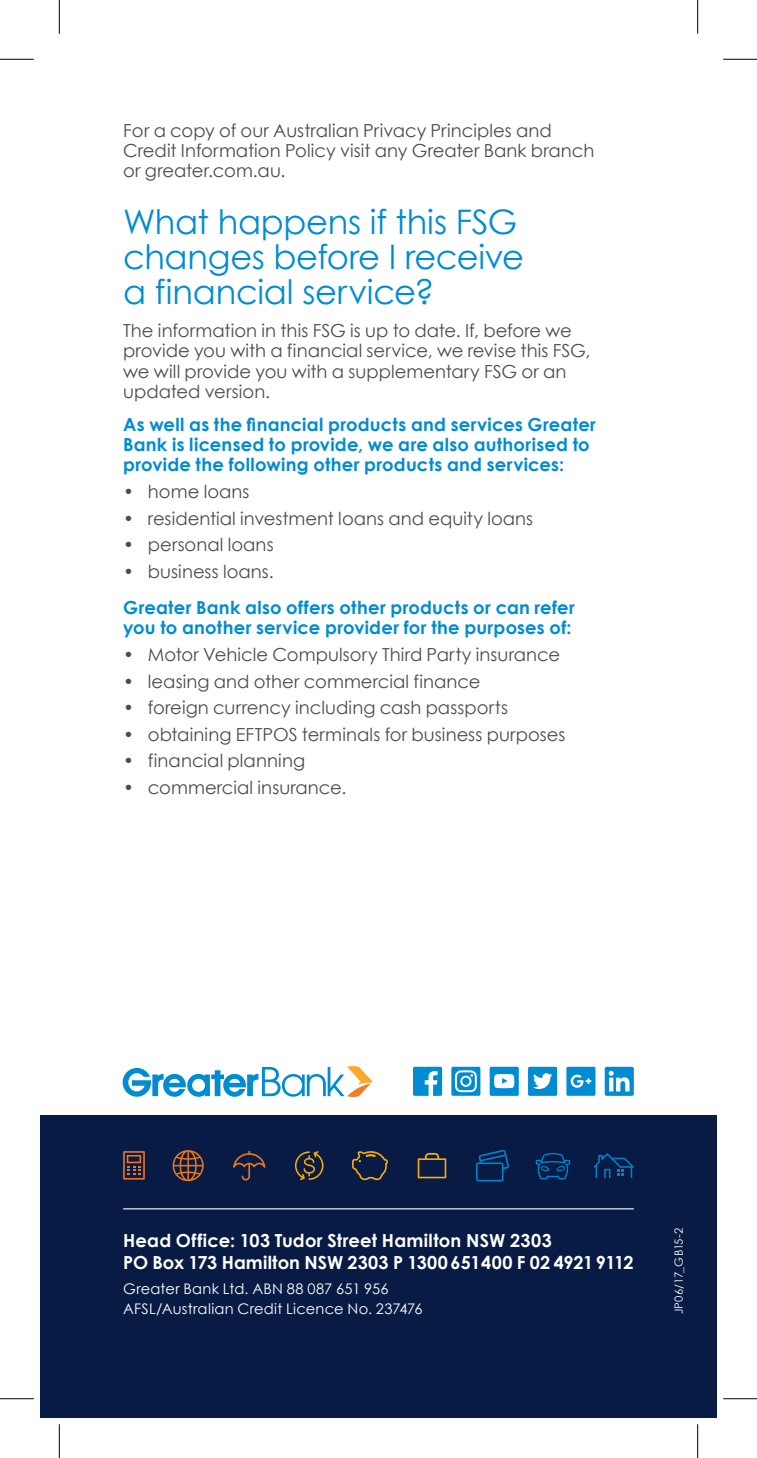
<style>
.page{position:relative;width:757px;height:1458px;background:#fff}
.page>*{position:absolute;margin:0;border:0;box-sizing:border-box;transform-origin:0 0}
.Heading_1_CMYK{font:33.75px/34.9px "Century Gothic";letter-spacing:-.01em;color:#008cd2}
.Body_Copy{font:18px/20.2px "Century Gothic";color:#4b4c4d}
.Body_Copy_Bullet_Poi{font:18px "Century Gothic";letter-spacing:.005em;color:#4b4c4d}
.Heading_2_CMYK{font:700 18px/20.2px "Century Gothic";letter-spacing:.01em;color:#008cd2}
.t1{font:700 18px/22.5px "Century Gothic";letter-spacing:.01em;color:#fff}
.Body_Copy_Last_Bulle{font:18px "Century Gothic";letter-spacing:.005em;color:#4b4c4d}
.t2{font:14.62px/20.2px "Century Gothic";letter-spacing:.015em;color:#fff}
.t3{font:11.25px "Century Gothic";letter-spacing:.03em;color:#fff}
</style>
<div class="page">
<div style="left:40px;top:1115px;width:676px;height:303px;background:#071b44"></div>
<svg style="left:233px;top:1151px;width:32px;height:29px"></svg>
<svg style="left:295px;top:1151px;width:28px;height:29px"></svg>
<svg style="left:123px;top:1151px;width:22px;height:29px"></svg>
<svg style="left:172px;top:1150px;width:32px;height:31px"></svg>
<svg style="left:593px;top:1153px;width:40px;height:25px"></svg>
<svg style="left:417px;top:1153px;width:29px;height:25px"></svg>
<svg style="left:352px;top:1151px;width:36px;height:30px"></svg>
<svg style="left:476px;top:1149px;width:33px;height:32px"></svg>
<svg style="left:535px;top:1153px;width:35px;height:26px"></svg>
<hr style="left:123px;top:1208px;width:510px;height:1px;background:#fff">
<svg style="left:123px;top:1066px;width:249px;height:31px"></svg>
<svg style="left:528px;top:1067px;width:29px;height:29px"></svg>
<svg style="left:604px;top:1067px;width:29px;height:29px"></svg>
<svg style="left:413px;top:1067px;width:29px;height:29px"></svg>
<svg style="left:489px;top:1067px;width:29px;height:29px"></svg>
<svg style="left:566px;top:1067px;width:29px;height:29px"></svg>
<svg style="left:451px;top:1067px;width:29px;height:29px"></svg>
<div style="left:462px;top:1078px;width:7px;height:7px;background:#008cd2;border-radius:50%"></div>
<hr style="left:0;top:59px;width:34px;height:1px;background:#000">
<hr style="left:723px;top:59px;width:33px;height:1px;background:#000">
<hr style="left:0;top:1398px;width:34px;height:1px;background:#000">
<hr style="left:723px;top:1398px;width:33px;height:1px;background:#000">
<hr style="left:59px;top:0;width:1px;height:34px;background:#000">
<hr style="left:59px;top:1424px;width:1px;height:34px;background:#000">
<hr style="left:697px;top:0;width:1px;height:34px;background:#000">
<hr style="left:697px;top:1424px;width:1px;height:34px;background:#000">
<p class="Body_Copy" style="left:123px;top:120px;width:472px">For a copy of our Australian Privacy Principles and<br>Credit Information Policy visit any Greater Bank branch or greater.com.au.</p>
<p class="Heading_1_CMYK" style="left:123px;top:204px;width:402px">What happens if this FSG changes before I receive a financial service?</p>
<p class="Body_Copy" style="left:123px;top:320px;width:468px">The information in this FSG is up to date. If, before we provide you with a financial service, we revise this FSG, we will provide you with a supplementary FSG or an updated version.</p>
<p class="Heading_2_CMYK" style="left:123px;top:414px;width:474px">As well as the financial products and services Greater<br>Bank is licensed to provide, we are also authorised to provide the following other products and services:</p>
<p class="Body_Copy_Bullet_Poi" style="left:123px;top:480px;width:128px">• home loans</p>
<p class="Body_Copy_Bullet_Poi" style="left:123px;top:507px;width:411px">• residential investment loans and equity loans</p>
<p class="Body_Copy_Bullet_Poi" style="left:123px;top:534px;width:152px">• personal loans</p>
<p class="Body_Copy_Last_Bulle" style="left:123px;top:560px;width:152px">• business loans.</p>
<p class="Heading_2_CMYK" style="left:123px;top:597px;width:453px">Greater Bank also offers other products or can refer you to another service provider for the purposes of:</p>
<p class="Body_Copy_Bullet_Poi" style="left:123px;top:643px;width:438px">• Motor Vehicle Compulsory Third Party insurance</p>
<p class="Body_Copy_Bullet_Poi" style="left:123px;top:670px;width:359px">• leasing and other commercial finance</p>
<p class="Body_Copy_Bullet_Poi" style="left:123px;top:697px;width:386px">• foreign currency including cash passports</p>
<p class="Body_Copy_Bullet_Poi" style="left:123px;top:723px;width:443px">• obtaining EFTPOS terminals for business purposes</p>
<p class="Body_Copy_Bullet_Poi" style="left:123px;top:750px;width:183px">• financial planning</p>
<p class="Body_Copy_Last_Bulle" style="left:123px;top:776px;width:225px">• commercial insurance.</p>
<p class="t1" style="left:123px;top:1229px;width:511px">Head Office: 103 Tudor Street Hamilton NSW 2303<br>PO Box 173 Hamilton NSW 2303 P 1300 651 400 F 02 4921 9112</p>
<p class="t2" style="left:123px;top:1279px;width:301px">Greater Bank Ltd. ABN 88 087 651 956<br>AFSL/Australian Credit Licence No. 237476</p>
<p class="t3" style="left:671px;top:1314px;width:89px;rotate:-90deg">JP06/17_GB15-2</p>
</div>
